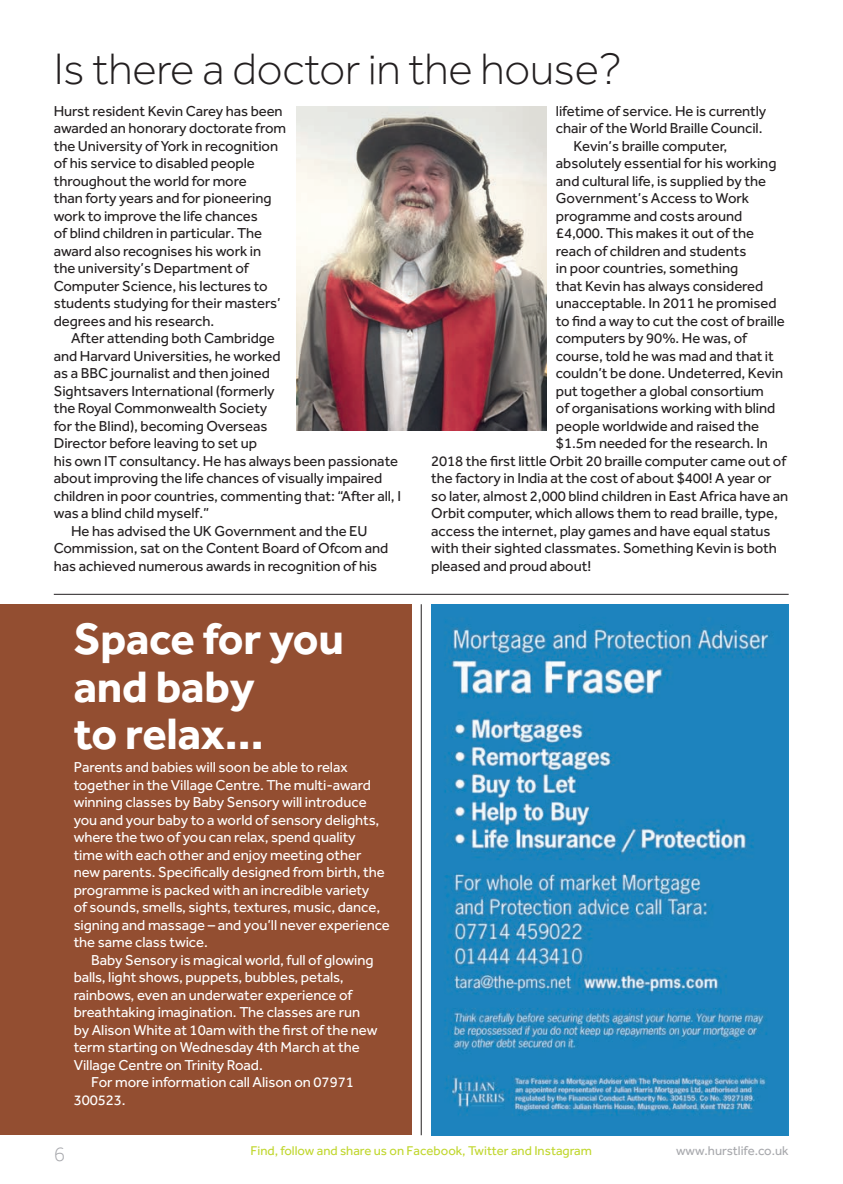
<style>
.page{position:relative;width:843px;height:1184px;background:#fff}
.page>*{position:absolute;margin:0;border:0;box-sizing:border-box;transform-origin:0 0}
.t1{font:700 45.5px/47.2px "Effra";letter-spacing:-.005em;color:#fff}
.t2{font:300 45.5px "Effra";letter-spacing:-.005em;color:#231f20}
.t3{font:300 21px "Effra";color:#a8a9ad}
.t4{font:14.88px/17.5px "Effra";letter-spacing:-.005em;color:#231f20}
.t5{font:14.88px/17.5px "Effra";letter-spacing:-.005em;color:#fff}
.t6{font:13.12px "Effra";color:#c1d72f}
.t7{font:13.12px "Effra";color:#a8a9ad}
</style>
<div class="page">
<img style="left:431px;top:604px;width:357px;height:531px">
<hr style="left:54px;top:594px;width:734px;height:1px;background:#231f20">
<hr style="left:421px;top:604px;width:1px;height:531px;background:#231f20">
<img style="left:296px;top:107px;width:250px;height:324px">
<div style="left:0;top:604px;width:411px;height:531px;background:#934e31"></div>
<h1 class="t2" style="left:54px;top:44px;width:569px">Is there a doctor in the house?</h1>
<p class="t4" style="left:54px;top:102px;width:234px">Hurst resident Kevin Carey has been awarded an honorary doctorate from the University of York in recognition of his service to disabled people throughout the world for more<br>than forty years and for pioneering work to improve the life chances<br>of blind children in particular. The award also recognises his work in the university’s Department of Computer Science, his lectures to students studying for their masters’ degrees and his research.</p>
<p class="t4" style="left:71px;top:329px;width:205px">After attending both Cambridge</p>
<p class="t4" style="left:54px;top:347px;width:228px">and Harvard Universities, he worked</p>
<p class="t4" style="left:54px;top:364px;width:218px">as a BBC journalist and then joined</p>
<p class="t4" style="left:54px;top:382px;width:222px">Sightsavers International (formerly</p>
<p class="t4" style="left:54px;top:399px;width:215px">the Royal Commonwealth Society</p>
<p class="t4" style="left:54px;top:417px;width:215px">for the Blind), becoming Overseas</p>
<p class="t4" style="left:54px;top:434px;width:205px">Director before leaving to set up</p>
<p class="t4" style="left:54px;top:452px;width:346px">his own IT consultancy. He has always been passionate</p>
<p class="t4" style="left:54px;top:469px;width:330px">about improving the life chances of visually impaired</p>
<p class="t4" style="left:54px;top:487px;width:348px">children in poor countries, commenting that: “After all, I</p>
<p class="t4" style="left:54px;top:504px;width:157px">was a blind child myself.”</p>
<p class="t4" style="left:71px;top:522px;width:298px">He has advised the UK Government and the EU</p>
<p class="t4" style="left:54px;top:539px;width:336px">Commission, sat on the Content Board of Ofcom and</p>
<p class="t4" style="left:54px;top:557px;width:325px">has achieved numerous awards in recognition of his</p>
<p class="t4" style="left:555px;top:102px;width:212px">lifetime of service. He is currently</p>
<p class="t4" style="left:555px;top:119px;width:208px">chair of the World Braille Council.</p>
<p class="t4" style="left:573px;top:137px;width:155px">Kevin’s braille computer,</p>
<p class="t4" style="left:555px;top:154px;width:222px">absolutely essential for his working</p>
<p class="t4" style="left:555px;top:172px;width:211px">and cultural life, is supplied by the</p>
<p class="t4" style="left:555px;top:189px;width:194px">Government’s Access to Work</p>
<p class="t4" style="left:555px;top:207px;width:188px">programme and costs around</p>
<p class="t4" style="left:555px;top:224px;width:199px">£4,000. This makes it out of the</p>
<p class="t4" style="left:555px;top:242px;width:192px">reach of children and students</p>
<p class="t4" style="left:555px;top:259px;width:184px">in poor countries, something</p>
<p class="t4" style="left:555px;top:276px;width:209px">that Kevin has always considered</p>
<p class="t4" style="left:555px;top:294px;width:222px">unacceptable. In 2011 he promised</p>
<p class="t4" style="left:555px;top:311px;width:230px">to find a way to cut the cost of braille</p>
<p class="t4" style="left:555px;top:329px;width:192px">computers by 90%. He was, of</p>
<p class="t4" style="left:555px;top:346px;width:219px">course, told he was mad and that it</p>
<p class="t4" style="left:555px;top:364px;width:229px">couldn’t be done. Undeterred, Kevin</p>
<p class="t4" style="left:555px;top:381px;width:209px">put together a global consortium</p>
<p class="t4" style="left:555px;top:399px;width:221px">of organisations working with blind</p>
<p class="t4" style="left:555px;top:416px;width:204px">people worldwide and raised the</p>
<p class="t4" style="left:555px;top:434px;width:213px">$1.5m needed for the research. In</p>
<p class="t4" style="left:431px;top:451px;width:356px">2018 the first little Orbit 20 braille computer came out of</p>
<p class="t4" style="left:431px;top:469px;width:342px">the factory in India at the cost of about $400! A year or</p>
<p class="t4" style="left:431px;top:486px;width:358px">so later, almost 2,000 blind children in East Africa have an</p>
<p class="t4" style="left:431px;top:504px;width:348px">Orbit computer, which allows them to read braille, type,</p>
<p class="t4" style="left:431px;top:521px;width:341px">access the internet, play games and have equal status</p>
<p class="t4" style="left:431px;top:539px;width:347px">with their sighted classmates. Something Kevin is both</p>
<p class="t4" style="left:431px;top:556px;width:161px">pleased and proud about!</p>
<h1 class="t1" style="left:74px;top:614px;width:272px">Space for you and baby<br>to relax…</h1>
<p class="t5" style="left:74px;top:758px;width:317px">Parents and babies will soon be able to relax together in the Village Centre. The multi-award winning classes by Baby Sensory will introduce you and your baby to a world of sensory delights, where the two of you can relax, spend quality<br>time with each other and enjoy meeting other new parents. Specifically designed from birth, the programme is packed with an incredible variety<br>of sounds, smells, sights, textures, music, dance, signing and massage – and you’ll never experience the same class twice.</p>
<p class="t5" style="left:91px;top:950px;width:284px">Baby Sensory is magical world, full of glowing</p>
<p class="t5" style="left:74px;top:968px;width:271px">balls, light shows, puppets, bubbles, petals,</p>
<p class="t5" style="left:74px;top:985px;width:280px">rainbows, even an underwater experience of</p>
<p class="t5" style="left:74px;top:1003px;width:288px">breathtaking imagination. The classes are run</p>
<p class="t5" style="left:74px;top:1020px;width:305px">by Alison White at 10am with the first of the new</p>
<p class="t5" style="left:74px;top:1038px;width:287px">term starting on Wednesday 4th March at the</p>
<p class="t5" style="left:74px;top:1055px;width:190px">Village Centre on Trinity Road.</p>
<p class="t5" style="left:91px;top:1073px;width:264px">For more information call Alison on 07971</p>
<p class="t5" style="left:74px;top:1090px;width:54px">300523.</p>
<h2 class="t3" style="left:54px;top:1141px;width:13px">6</h2>
<p class="t6" style="left:250px;top:1143px;width:343px">Find, follow and share us on Facebook, Twitter and Instagram</p>
<p class="t7" style="left:676px;top:1143px;width:114px">www.hurstlife.co.uk</p>
</div>
